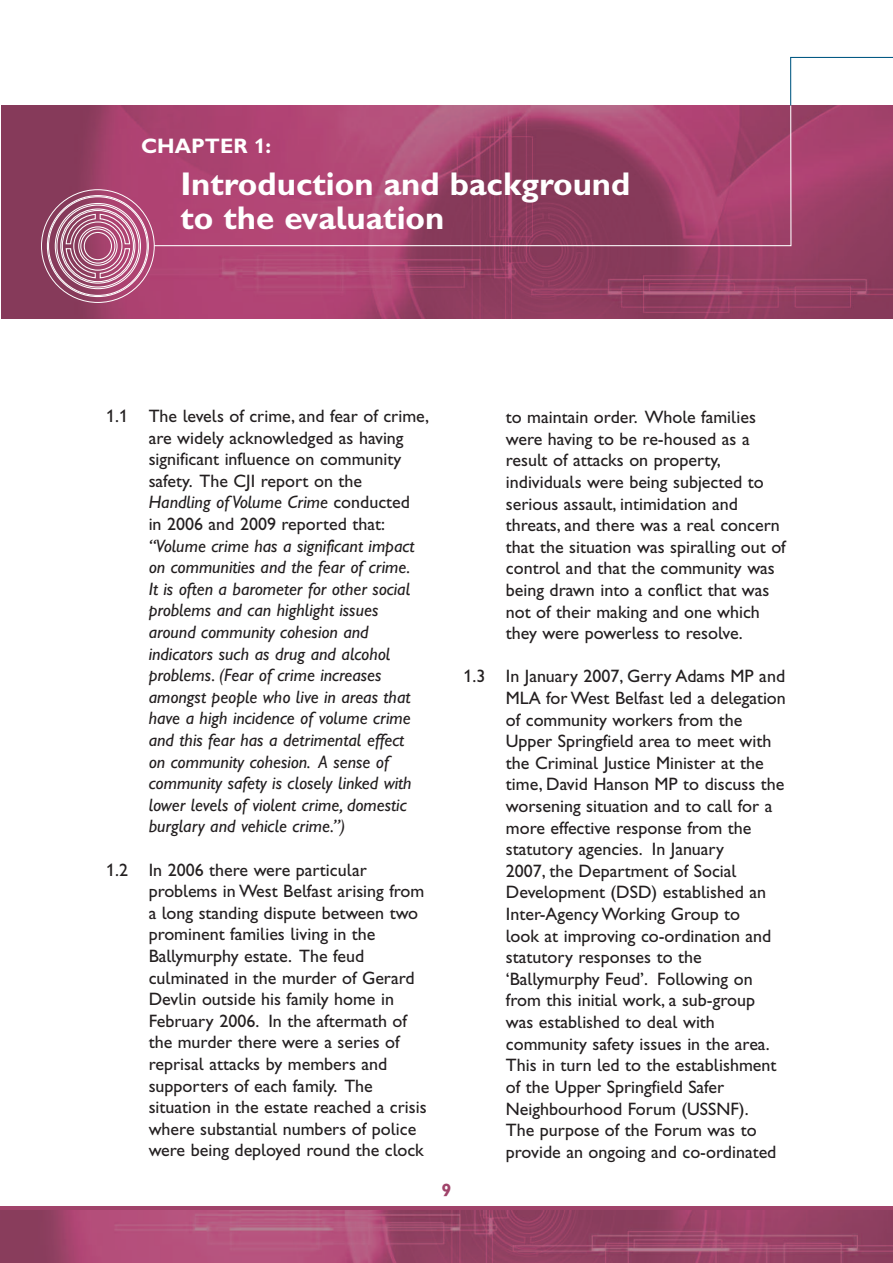
<style>
.page{position:relative;width:893px;height:1263px;background:#fff}
.page>*{position:absolute;margin:0;border:0;box-sizing:border-box;transform-origin:0 0}
.t1{font:33px/34.5px "Gill Sans Hta Bold Plain";color:#fff}
.t2{font:21px "Gill Sans Hta Bold Plain";color:#fff}
.t3{font:18px/21.6px "Gill Sans Hta";color:#231f20}
.t4{font:italic 18px/21.6px "Gill Sans Hta";color:#231f20}
.t5{font:18px "Gill Sans Hta Bold Plain";color:#a0436a}
.s1{font-style:italic}
</style>
<div class="page">
<svg style="left:1px;top:1206px;width:892px;height:57px;background:#a0486d"></svg>
<hr style="left:0;top:1206px;width:1px;height:57px;background:#a0436a">
<img style="left:1px;top:106px;width:892px;height:212px">
<svg style="left:153px;top:105px;width:639px;height:142px;background:#a5466f"></svg>
<svg style="left:790px;top:56px;width:103px;height:50px"></svg>
<div style="left:62px;top:210px;width:72px;height:72px;border:1px solid #fff;border-radius:50%"></div>
<div style="left:60px;top:208px;width:75px;height:76px;border:1px solid #fff;border-radius:50%"></div>
<svg style="left:65px;top:213px;width:66px;height:66px;background:#b67390"></svg>
<p class="t2" style="left:141px;top:139px;width:132px">CHAPTER 1:</p>
<h1 class="t1" style="left:180px;top:170px;width:452px">Introduction and background to the evaluation</h1>
<p class="t3" style="left:149px;top:407px;width:282px;text-indent:-42px">1.1 The levels of crime, and fear of crime, are widely acknowledged as having significant influence on community safety. The CJI report on the<br><span class="s1">Handling of Volume Crime</span> conducted<br>in 2006 and 2009 reported that:</p>
<p class="t4" style="left:149px;top:536px;width:267px">“Volume crime has a significant impact on communities and the fear of crime.<br>It is often a barometer for other social problems and can highlight issues around community cohesion and indicators such as drug and alcohol problems. (Fear of crime increases amongst people who live in areas that have a high incidence of volume crime and this fear has a detrimental effect on community cohesion. A sense of community safety is closely linked with lower levels of violent crime, domestic burglary and vehicle crime.”)</p>
<p class="t3" style="left:149px;top:860px;width:279px;text-indent:-42px">1.2 In 2006 there were particular problems in West Belfast arising from a long standing dispute between two prominent families living in the Ballymurphy estate. The feud culminated in the murder of Gerard Devlin outside his family home in February 2006. In the aftermath of the murder there were a series of reprisal attacks by members and supporters of each family. The situation in the estate reached a crisis where substantial numbers of police were being deployed round the clock</p>
<p class="t5" style="left:441px;top:1184px;width:11px">9</p>
<p class="t3" style="left:506px;top:408px;width:281px">to maintain order. Whole families were having to be re-housed as a result of attacks on property, individuals were being subjected to serious assault, intimidation and threats, and there was a real concern that the situation was spiralling out of control and that the community was being drawn into a conflict that was not of their making and one which they were powerless to resolve.</p>
<p class="t3" style="left:506px;top:667px;width:281px;text-indent:-42px">1.3 In January 2007, Gerry Adams MP and MLA for West Belfast led a delegation of community workers from the Upper Springfield area to meet with the Criminal Justice Minister at the time, David Hanson MP to discuss the worsening situation and to call for a more effective response from the statutory agencies. In January<br>2007, the Department of Social Development (DSD) established an Inter-Agency Working Group to<br>look at improving co-ordination and statutory responses to the ‘Ballymurphy Feud’. Following on from this initial work, a sub-group was established to deal with community safety issues in the area.<br>This in turn led to the establishment of the Upper Springfield Safer Neighbourhood Forum (USSNF).<br>The purpose of the Forum was to provide an ongoing and co-ordinated</p>
</div>
